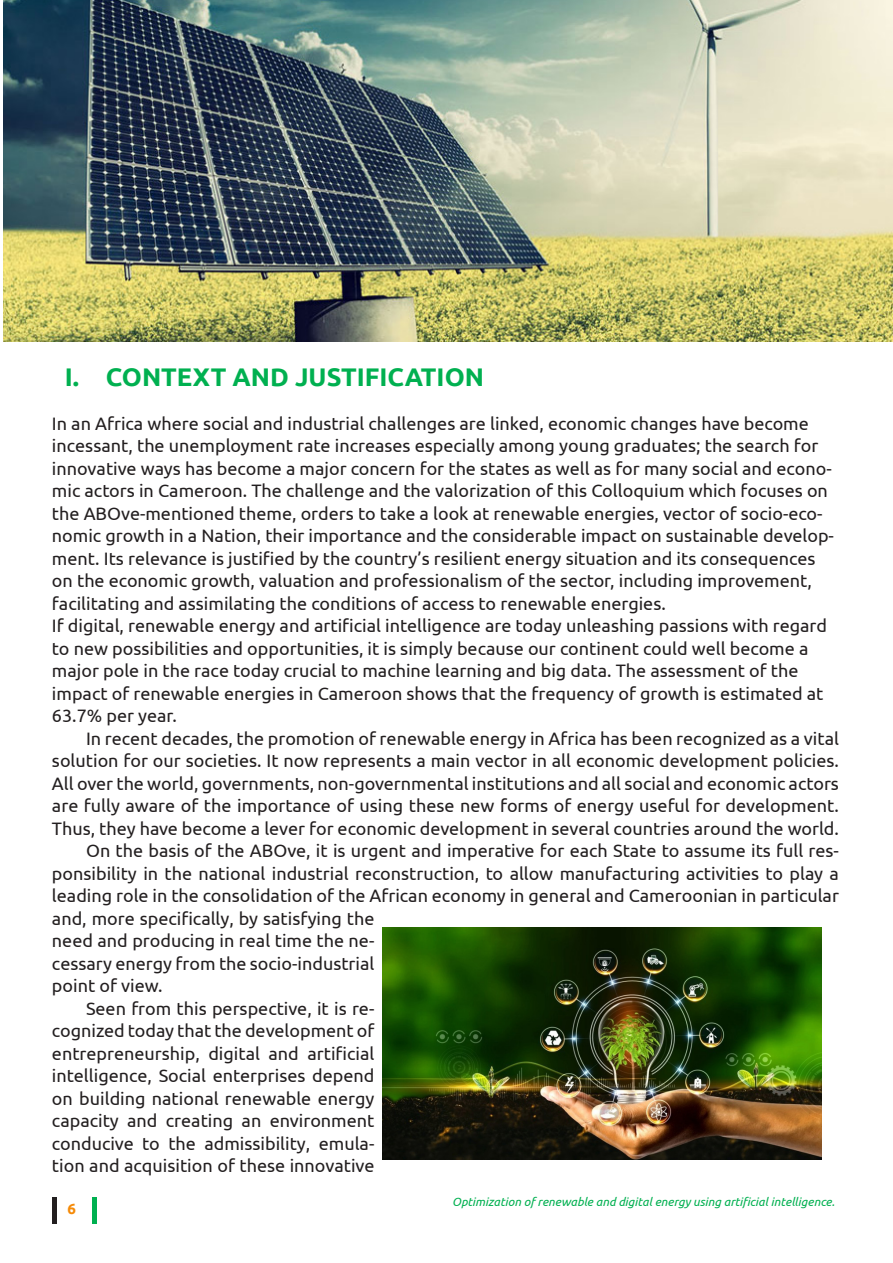
<style>
.page{position:relative;width:893px;height:1263px;background:#fff}
.page>*{position:absolute;margin:0;border:0;box-sizing:border-box;transform-origin:0 0}
.t1{font:700 25.5px "Ubuntu";color:#00b050}
.corps_texte_p{font:18px/22.5px "Ubuntu";color:#231f20}
.t2{font:700 15px "Ubuntu";color:#f58a07}
.t3{font:italic 12px "Ubuntu";color:#00b050}
</style>
<div class="page">
<hr style="left:52px;top:1197px;width:4px;height:27px;background:#231f20">
<hr style="left:92px;top:1197px;width:4px;height:27px;background:#00b050">
<img style="left:383px;top:927px;width:439px;height:233px">
<img style="left:3px;top:0;width:890px;height:342px">
<p class="t1" style="left:65px;top:361px;width:421px">I. CONTEXT AND JUSTIFICATION</p>
<p class="corps_texte_p" style="left:52px;top:411px;width:783px">In an Africa where social and industrial challenges are linked, economic changes have become incessant, the unemployment rate increases especially among young graduates; the search for innovative ways has become a major concern for the states as well as for many social and econo&shy;mic actors in Cameroon. The challenge and the valorization of this Colloquium which focuses on the ABOve-mentioned theme, orders to take a look at renewable energies, vector of socio-eco&shy;nomic growth in a Nation, their importance and the considerable impact on sustainable develop&shy;ment. Its relevance is justified by the country’s resilient energy situation and its consequences on the economic growth, valuation and professionalism of the sector, including improvement, facilitating and assimilating the conditions of access to renewable energies.</p>
<p class="corps_texte_p" style="left:52px;top:614px;width:777px">If digital, renewable energy and artificial intelligence are today unleashing passions with regard to new possibilities and opportunities, it is simply because our continent could well become a major pole in the race today crucial to machine learning and big data. The assessment of the impact of renewable energies in Cameroon shows that the frequency of growth is estimated at 63.7% per year.</p>
<p class="corps_texte_p" style="left:52px;top:726px;width:788px;text-align:justify;text-indent:34px">In recent decades, the promotion of renewable energy in Africa has been recognized as a vital solution for our societies. It now represents a main vector in all economic development policies.<br>All over the world, governments, non-governmental institutions and all social and economic actors are fully aware of the importance of using these new forms of energy useful for development.<br>Thus, they have become a lever for economic development in several countries around the world.</p>
<p class="corps_texte_p" style="left:52px;top:839px;width:788px;text-indent:34px">On the basis of the ABOve, it is urgent and imperative for each State to assume its full res&shy;ponsibility in the national industrial reconstruction, to allow manufacturing activities to play a leading role in the consolidation of the African economy in general and Cameroonian in particular and, more specifically, by satisfying the<br>need and producing in real time the ne-<br>cessary energy from the socio-industrial<br>point of view.</p>
<p class="corps_texte_p" style="left:52px;top:996px;width:324px;text-align:justify;text-indent:34px">Seen from this perspective, it is re&shy;cognized today that the development of entrepreneurship, digital and artificial intelligence, Social enterprises depend on building national renewable energy capacity and creating an environment conducive to the admissibility, emula&shy;tion and acquisition of these innovative</p>
<p class="t2" style="left:68px;top:1200px;width:10px">6</p>
<p class="t3" style="left:452px;top:1195px;width:384px">Optimization of renewable and digital energy using artificial intelligence.</p>
</div>
